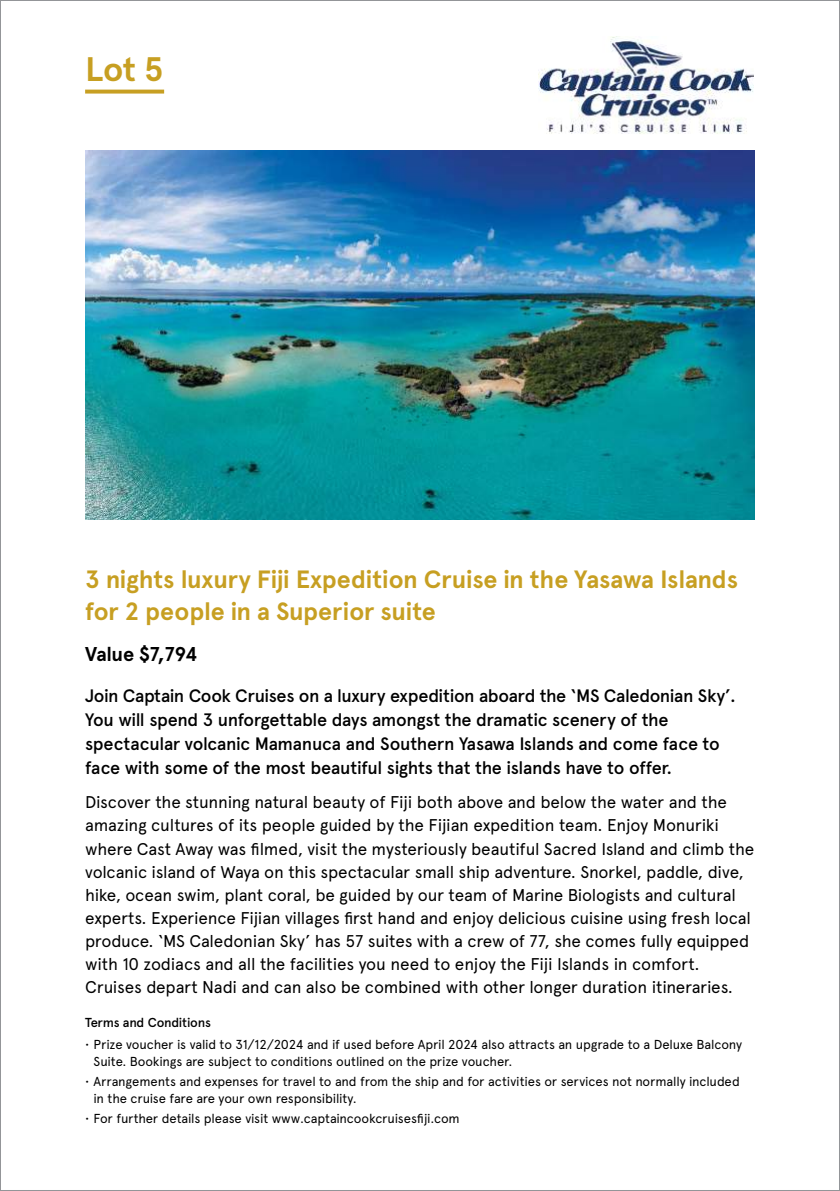
<style>
.page{position:relative;width:840px;height:1191px;background:#fff}
.page>*{position:absolute;margin:0;border:0;box-sizing:border-box;transform-origin:0 0}
.t1{font:700 34px "Apercu Pro";color:#c79f22}
.t2{font:700 25px/32px "Apercu Pro";letter-spacing:-.01em;color:#c79f22}
.t3{font:700 20px "Apercu Pro";letter-spacing:-.02em;color:#000}
.t4{font:500 18px/24px "Apercu Pro";letter-spacing:-.02em;color:#000}
.t5{font:17px/23px "Apercu Pro";letter-spacing:-.015em;color:#000}
.t6{font:13px/17px "Apercu Pro";letter-spacing:-.01em;color:#000}
.t7{font:500 13px "Apercu Pro";letter-spacing:-.025em;color:#000}
</style>
<div class="page">
<svg style="left:85px;top:90px;width:79px;height:4px"></svg>
<img style="left:85px;top:151px;width:669px;height:368px">
<img style="left:538px;top:37px;width:214px;height:97px">
<h1 class="t1" style="left:85px;top:43px;width:80px">Lot 5</h1>
<h2 class="t2" style="left:85px;top:561px;width:654px">3 nights luxury Fiji Expedition Cruise in the Yasawa Islands for 2 people in a Superior suite</h2>
<p class="t3" style="left:85px;top:639px;width:114px">Value $7,794</p>
<p class="t4" style="left:85px;top:682px;width:651px">Join Captain Cook Cruises on a luxury expedition aboard the ‘MS Caledonian Sky’.<br>You will spend 3 unforgettable days amongst the dramatic scenery of the spectacular volcanic Mamanuca and Southern Yasawa Islands and come face to face with some of the most beautiful sights that the islands have to offer.</p>
<p class="t5" style="left:85px;top:789px;width:670px">Discover the stunning natural beauty of Fiji both above and below the water and the amazing cultures of its people guided by the Fijian expedition team. Enjoy Monuriki where Cast Away was filmed, visit the mysteriously beautiful Sacred Island and climb the volcanic island of Waya on this spectacular small ship adventure. Snorkel, paddle, dive, hike, ocean swim, plant coral, be guided by our team of Marine Biologists and cultural experts. Experience Fijian villages first hand and enjoy delicious cuisine using fresh local produce. ‘MS Caledonian Sky’ has 57 suites with a crew of 77, she comes fully equipped with 10 zodiacs and all the facilities you need to enjoy the Fiji Islands in comfort.<br>Cruises depart Nadi and can also be combined with other longer duration itineraries.</p>
<p class="t7" style="left:85px;top:1012px;width:127px">Terms and Conditions</p>
<p class="t6" style="left:94px;top:1035px;width:649px;text-indent:-9px">• Prize voucher is valid to 31/12/2024 and if used before April 2024 also attracts an upgrade to a Deluxe Balcony<br>Suite. Bookings are subject to conditions outlined on the prize voucher.</p>
<p class="t6" style="left:94px;top:1072px;width:647px;text-indent:-9px">• Arrangements and expenses for travel to and from the ship and for activities or services not normally included in the cruise fare are your own responsibility.</p>
<p class="t6" style="left:85px;top:1108px;width:376px">• For further details please visit www.captaincookcruisesfiji.com</p>
</div>
